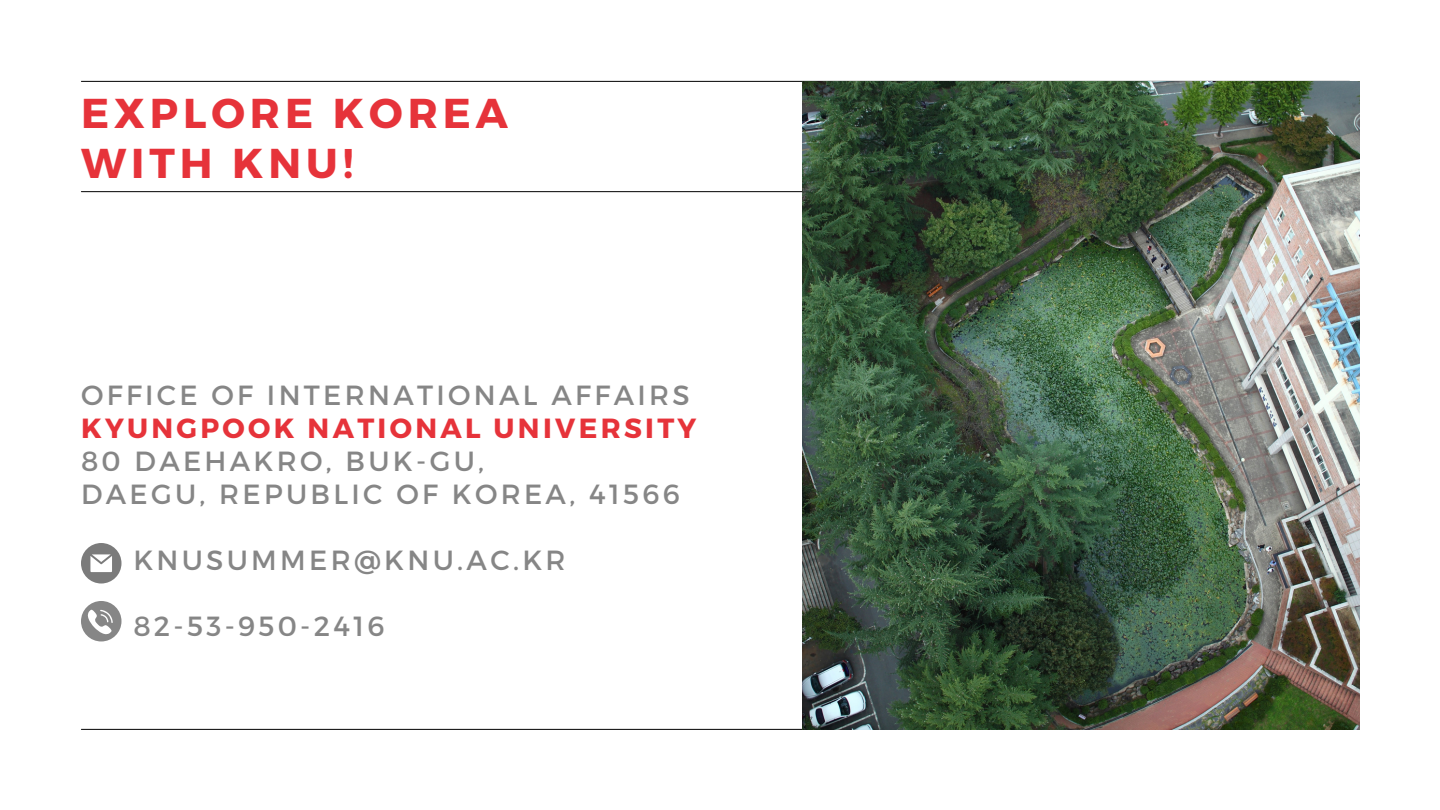
<style>
.page{position:relative;width:1440px;height:810px;background:#fff}
.page>*{position:absolute;margin:0;border:0;box-sizing:border-box;transform-origin:0 0}
.t1{font:700 41.7px/49.5px "Montserrat";letter-spacing:.12em;color:#e6333a}
.t2{font:27.7px/33px "Montserrat";letter-spacing:.12em;color:#868686}
.t3{font:700 27.7px "Montserrat";letter-spacing:.12em;color:#e6333a}
</style>
<div class="page">
<hr style="left:81px;top:729px;width:1269px;height:1px;background:#000">
<hr style="left:81px;top:81px;width:1269px;height:1px;background:#000">
<hr style="left:81px;top:191px;width:1269px;height:1px;background:#000">
<svg style="left:81px;top:543px;width:41px;height:41px"></svg>
<svg style="left:81px;top:601px;width:40px;height:40px"></svg>
<img style="left:803px;top:81px;width:556px;height:648px">
<h1 class="t1" style="left:81px;top:87px;width:429px">EXPLORE KOREA<br>WITH KNU!</h1>
<p class="t2" style="left:81px;top:377px;width:610px">OFFICE OF INTERNATIONAL AFFAIRS</p>
<p class="t3" style="left:81px;top:410px;width:617px">KYUNGPOOK NATIONAL UNIVERSITY</p>
<p class="t2" style="left:81px;top:443px;width:600px">80 DAEHAKRO, BUK-GU,<br>DAEGU, REPUBLIC OF KOREA, 41566</p>
<p class="t2" style="left:133px;top:542px;width:434px">KNUSUMMER@KNU.AC.KR</p>
<p class="t2" style="left:133px;top:608px;width:253px">82-53-950-2416</p>
</div>
